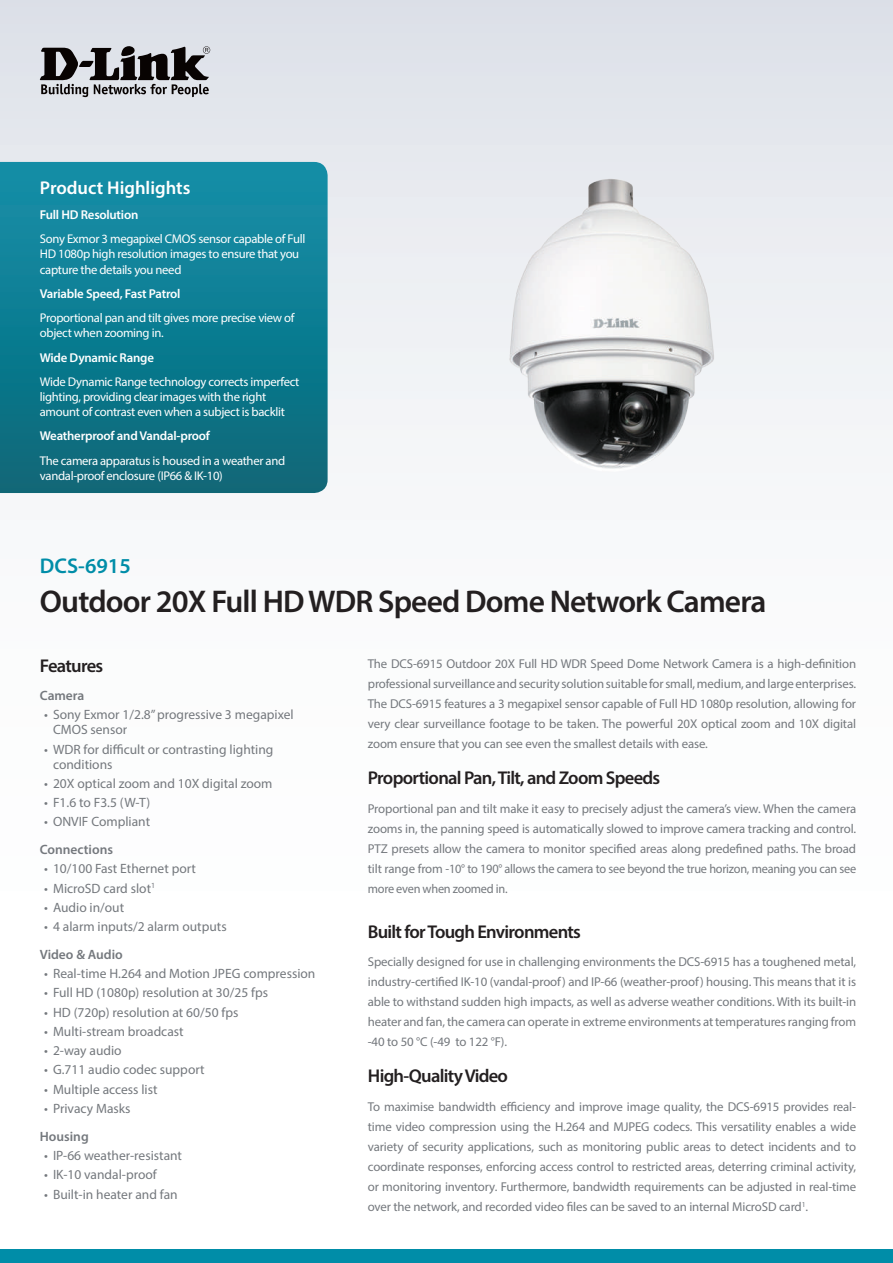
<style>
.page{position:relative;width:893px;height:1263px;background:#fff}
.page>*{position:absolute;margin:0;border:0;box-sizing:border-box;transform-origin:0 0}
.t1{font:600 31.5px "Myriad Pro";letter-spacing:-.025em;color:#231f20}
.t2{font:600 21.3px "Myriad Pro";color:#008da8}
.t3{font:600 18.6px "Myriad Pro";letter-spacing:-.04em;color:#231f20}
.t4{font:600 18.6px "Myriad Pro";color:#fff}
.t5{font:13.5px/15px "Myriad Pro";color:#74787d}
.t6{font:600 13.5px "Myriad Pro";color:#74787d}
.t7{font:12.9px/20px "Myriad Pro";letter-spacing:-.01em;color:#74787d;text-align:justify}
.t8{font:600 12.9px "Myriad Pro";letter-spacing:-.015em;color:#fff}
.t9{font:12.75px/20px "Myriad Pro";letter-spacing:-.02em;color:#74787d}
.t10{font:12.6px/15.1px "Myriad Pro";letter-spacing:-.025em;color:#fff}
.s1{font-size:12.9px}
</style>
<div class="page">
<div style="left:0;top:0;width:893px;height:1084px;background:linear-gradient(to bottom,#e3e6ec,#fff)"></div>
<div style="left:0;top:1249px;width:893px;height:14px;background:#008da8"></div>
<svg style="left:0;top:162px;width:328px;height:331px;background:#0f7c90"></svg>
<svg style="left:40px;top:46px;width:170px;height:51px;background:#807f83"></svg>
<img style="left:493px;top:162px;width:238px;height:327px">
<h3 class="t4" style="left:40px;top:176px;width:152px">Product Highlights</h3>
<p class="t8" style="left:40px;top:207px;width:100px">Full HD Resolution</p>
<p class="t10" style="left:40px;top:231px;width:267px">Sony Exmor 3 megapixel CMOS sensor capable of Full<br>HD 1080p high resolution images to ensure that you capture the details you need</p>
<p class="t8" style="left:40px;top:285px;width:142px">Variable Speed, Fast Patrol</p>
<p class="t10" style="left:40px;top:310px;width:256px">Proportional pan and tilt gives more precise view of object when zooming in.</p>
<p class="t8" style="left:40px;top:349px;width:116px">Wide Dynamic Range</p>
<p class="t10" style="left:40px;top:374px;width:261px">Wide Dynamic Range technology corrects imperfect lighting, providing clear images with the right amount of contrast even when a subject is backlit</p>
<p class="t8" style="left:40px;top:428px;width:172px">Weatherproof and Vandal-proof</p>
<p class="t10" style="left:40px;top:452px;width:247px">The camera apparatus is housed in a weather and vandal-proof enclosure (IP66 &amp; IK-10)</p>
<h2 class="t2" style="left:40px;top:552px;width:92px">DCS-6915</h2>
<h1 class="t1" style="left:40px;top:582px;width:728px">Outdoor 20X Full HD WDR Speed Dome Network Camera</h1>
<h3 class="t3" style="left:40px;top:654px;width:65px">Features</h3>
<p class="t6" style="left:40px;top:687px;width:46px">Camera</p>
<p class="t5" style="left:53px;top:707px;width:242px;text-indent:-9px">• Sony Exmor 1/2.8” progressive 3 megapixel<br>CMOS sensor</p>
<p class="t5" style="left:53px;top:741px;width:222px;text-indent:-9px">• WDR for difficult or contrasting lighting conditions</p>
<p class="t5" style="left:44px;top:776px;width:230px">• 20X optical zoom and 10X digital zoom</p>
<p class="t5" style="left:44px;top:795px;width:108px">• F1.6 to F3.5 (W-T)</p>
<p class="t5" style="left:44px;top:814px;width:108px">• ONVIF Compliant</p>
<p class="t6" style="left:40px;top:841px;width:75px">Connections</p>
<p class="t5" style="left:44px;top:861px;width:153px">• 10/100 Fast Ethernet port</p>
<p class="t5" style="left:44px;top:880px;width:113px">• MicroSD card slot<sup>1</sup></p>
<p class="t5" style="left:44px;top:900px;width:82px">• Audio in/out</p>
<p class="t5" style="left:44px;top:919px;width:184px">• 4 alarm inputs/2 alarm outputs</p>
<p class="t6" style="left:40px;top:946px;width:84px">Video &amp; Audio</p>
<p class="t5" style="left:44px;top:966px;width:273px">• Real-time H.264 and Motion JPEG compression</p>
<p class="t5" style="left:44px;top:985px;width:225px">• Full HD (1080p) resolution at 30/25 fps</p>
<p class="t5" style="left:44px;top:1004px;width:196px">• HD (720p) resolution at 60/50 fps</p>
<p class="t5" style="left:44px;top:1024px;width:141px">• Multi-stream broadcast</p>
<p class="t5" style="left:44px;top:1043px;width:79px">• 2-way audio</p>
<p class="t5" style="left:44px;top:1062px;width:162px">• G.711 audio codec support</p>
<p class="t5" style="left:44px;top:1081px;width:115px">• Multiple access list</p>
<p class="t5" style="left:44px;top:1101px;width:88px">• Privacy Masks</p>
<p class="t6" style="left:40px;top:1127px;width:50px">Housing</p>
<p class="t5" style="left:44px;top:1148px;width:139px">• IP-66 weather-resistant</p>
<p class="t5" style="left:44px;top:1167px;width:114px">• IK-10 vandal-proof</p>
<p class="t5" style="left:44px;top:1186px;width:135px">• Built-in heater and fan</p>
<p class="t7" style="left:368px;top:654px;width:490px">The DCS-6915 Outdoor 20X Full HD WDR Speed Dome Network Camera is a high-definition professional surveillance and security solution suitable for small, medium, and large enterprises.<br>The DCS-6915 features a 3 megapixel sensor capable of Full HD 1080p resolution, allowing for very clear surveillance footage to be taken. The powerful 20X optical zoom and 10X digital zoom ensure that you can see even the smallest details with ease.</p>
<h3 class="t3" style="left:368px;top:766px;width:294px">Proportional Pan, Tilt, and Zoom Speeds</h3>
<p class="t7" style="left:368px;top:798px;width:490px">Proportional pan and tilt make it easy to precisely adjust the camera’s view. When the camera zooms in, the panning speed is automatically slowed to improve camera tracking and control.<br>PTZ presets allow the camera to monitor specified areas along predefined paths. The broad</p>
<p class="t9" style="left:368px;top:858px;width:490px"><span class="s1">tilt range from</span> -10° to 190° allows the camera to see beyond the true horizon, meaning you can see more even when zoomed in.</p>
<h3 class="t3" style="left:368px;top:919px;width:215px">Built for Tough Environments</h3>
<p class="t7" style="left:368px;top:952px;width:490px">Specially designed for use in challenging environments the DCS-6915 has a toughened metal, industry-certified IK-10 (vandal-proof) and IP-66 (weather-proof) housing. This means that it is able to withstand sudden high impacts, as well as adverse weather conditions. With its built-in heater and fan, the camera can operate in extreme environments at temperatures ranging from -40 to 50 °C (-49 to 122 °F).</p>
<h3 class="t3" style="left:368px;top:1064px;width:142px">High-Quality Video</h3>
<p class="t7" style="left:368px;top:1097px;width:490px">To maximise bandwidth efficiency and improve image quality, the DCS-6915 provides real&shy;time video compression using the H.264 and MJPEG codecs. This versatility enables a wide variety of security applications, such as monitoring public areas to detect incidents and to coordinate responses, enforcing access control to restricted areas, deterring criminal activity, or monitoring inventory. Furthermore, bandwidth requirements can be adjusted in real-time over the network, and recorded video files can be saved to an internal MicroSD card<sup>1</sup>.</p>
</div>
